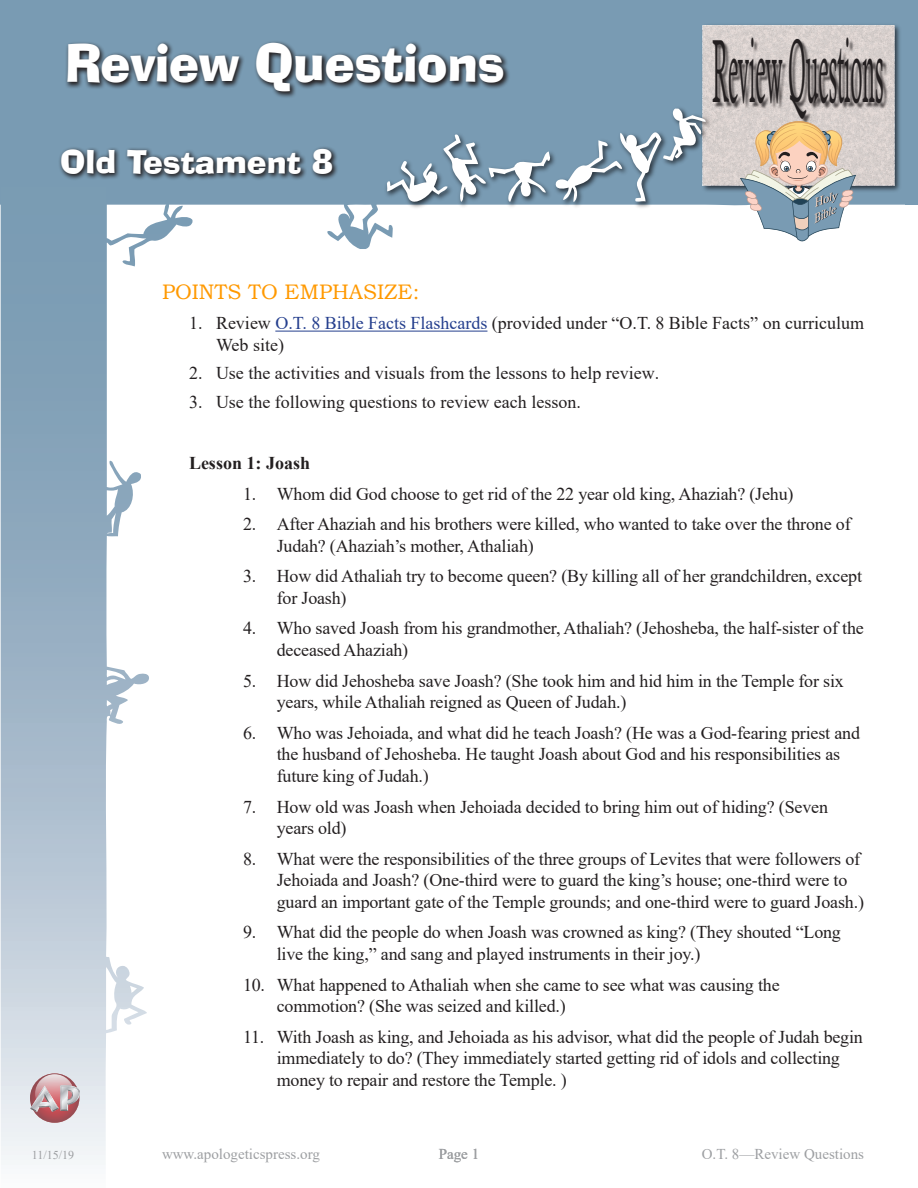
<style>
.page{position:relative;width:918px;height:1188px;background:#fff}
.page>*{position:absolute;margin:0;border:0;box-sizing:border-box;transform-origin:0 0}
.t1{font:89.85px "Calisto";color:#231f20;scale:.25 1}
.Lesson_Title_New{font:51px "Ad Lib BT";letter-spacing:-.01em;color:#fff;scale:.95 1}
.Lesson_Title_Heading{font:31.5px "Ad Lib BT";color:#fff}
.Heading_1{font:21px "Bookman Old Style";color:#f90}
.t2{font:18px/21.6px "Times New Roman";letter-spacing:-.01em;color:#231f20}
.Heading_3{font:700 18px "Times New Roman";color:#231f20}
.t3{font:15px "Times New Roman";color:#9d9fa2}
.Wednesday_Lesson_Hea{font:12px "Times New Roman";color:#9d9fa2}
.s1{color:#253f8e}
</style>
<div class="page">
<svg style="left:1px;top:0;width:648px;height:249px;fill:#799bb3"></svg>
<img style="left:649px;top:0;width:256px;height:206px">
<div style="left:703px;top:26px;width:191px;height:159px;background:#d8d0cd"></div>
<div style="left:905px;top:0;width:13px;height:205px;background:#799bb3"></div>
<img style="left:383px;top:104px;width:332px;height:107px">
<svg style="left:385px;top:109px;width:321px;height:101px"></svg>
<svg style="left:1px;top:158px;width:191px;height:1007px"></svg>
<img style="left:713px;top:27px;width:177px;height:102px">
<svg style="left:740px;top:121px;width:116px;height:121px"></svg>
<svg style="left:65px;top:40px;width:446px;height:58px"></svg>
<hr style="left:275px;top:331px;width:212px;height:1px;background:#253f8e">
<svg style="left:30px;top:1073px;width:49px;height:50px"></svg>
<svg style="left:35px;top:1074px;width:39px;height:39px"></svg>
<svg style="left:30px;top:1085px;width:50px;height:27px"></svg>
<svg style="left:58px;top:146px;width:281px;height:35px"></svg>
<p class="Lesson_Title_New" style="left:65px;top:31px;width:465px">Review Questions</p>
<p class="Lesson_Title_Heading" style="left:60px;top:142px;width:275px">Old Testament 8</p>
<p class="t1" style="left:713px;top:20px;width:686px">Review Questions</p>
<p class="Heading_1" style="left:162px;top:278px;width:259px">POINTS TO EMPHASIZE:</p>
<p class="t2" style="left:216px;top:312px;width:650px;text-indent:-27px">1. Review <span class="s1">O.T. 8 Bible Facts Flashcards</span> (provided under “O.T. 8 Bible Facts” on curriculum<br>Web site)</p>
<p class="t2" style="left:189px;top:362px;width:472px">2. Use the activities and visuals from the lessons to help review.</p>
<p class="t2" style="left:189px;top:390px;width:393px">3. Use the following questions to review each lesson.</p>
<p class="Wednesday_Lesson_Hea" style="left:32px;top:1147px;width:44px">11/15/19</p>
<p class="Heading_3" style="left:189px;top:450px;width:123px">Lesson 1: Joash</p>
<p class="t2" style="left:243px;top:482px;width:552px">1. Whom did God choose to get rid of the 22 year old king, Ahaziah? (Jehu)</p>
<p class="t2" style="left:277px;top:513px;width:575px;text-indent:-34px">2. After Ahaziah and his brothers were killed, who wanted to take over the throne of<br>Judah? (Ahaziah’s mother, Athaliah)</p>
<p class="t2" style="left:277px;top:565px;width:587px;text-indent:-34px">3. How did Athaliah try to become queen? (By killing all of her grandchildren, except for Joash)</p>
<p class="t2" style="left:277px;top:617px;width:589px;text-indent:-34px">4. Who saved Joash from his grandmother, Athaliah? (Jehosheba, the half-sister of the deceased Ahaziah)</p>
<p class="t2" style="left:277px;top:669px;width:569px;text-indent:-34px">5. How did Jehosheba save Joash? (She took him and hid him in the Temple for six years, while Athaliah reigned as Queen of Judah.)</p>
<p class="t2" style="left:277px;top:721px;width:585px;text-indent:-34px">6. Who was Jehoiada, and what did he teach Joash? (He was a God-fearing priest and the husband of Jehosheba. He taught Joash about God and his responsibilities as future king of Judah.)</p>
<p class="t2" style="left:277px;top:795px;width:553px;text-indent:-34px">7. How old was Joash when Jehoiada decided to bring him out of hiding? (Seven years old)</p>
<p class="t2" style="left:277px;top:847px;width:589px;text-indent:-34px">8. What were the responsibilities of the three groups of Levites that were followers of<br>Jehoiada and Joash? (One-third were to guard the king’s house; one-third were to guard an important gate of the Temple grounds; and one-third were to guard Joash.)</p>
<p class="t2" style="left:277px;top:921px;width:566px;text-indent:-34px">9. What did the people do when Joash was crowned as king? (They shouted “Long live the king,” and sang and played instruments in their joy.)</p>
<p class="t2" style="left:277px;top:973px;width:505px;text-indent:-34px">10. What happened to Athaliah when she came to see what was causing the commotion? (She was seized and killed.)</p>
<p class="t2" style="left:277px;top:1025px;width:588px;text-indent:-34px">11. With Joash as king, and Jehoiada as his advisor, what did the people of Judah begin immediately to do? (They immediately started getting rid of idols and collecting money to repair and restore the Temple. )</p>
<p class="t3" style="left:162px;top:1143px;width:159px">www.apologeticspress.org</p>
<p class="t3" style="left:439px;top:1143px;width:42px">Page 1</p>
<p class="t3" style="left:702px;top:1143px;width:164px">O.T. 8—Review Questions</p>
</div>
